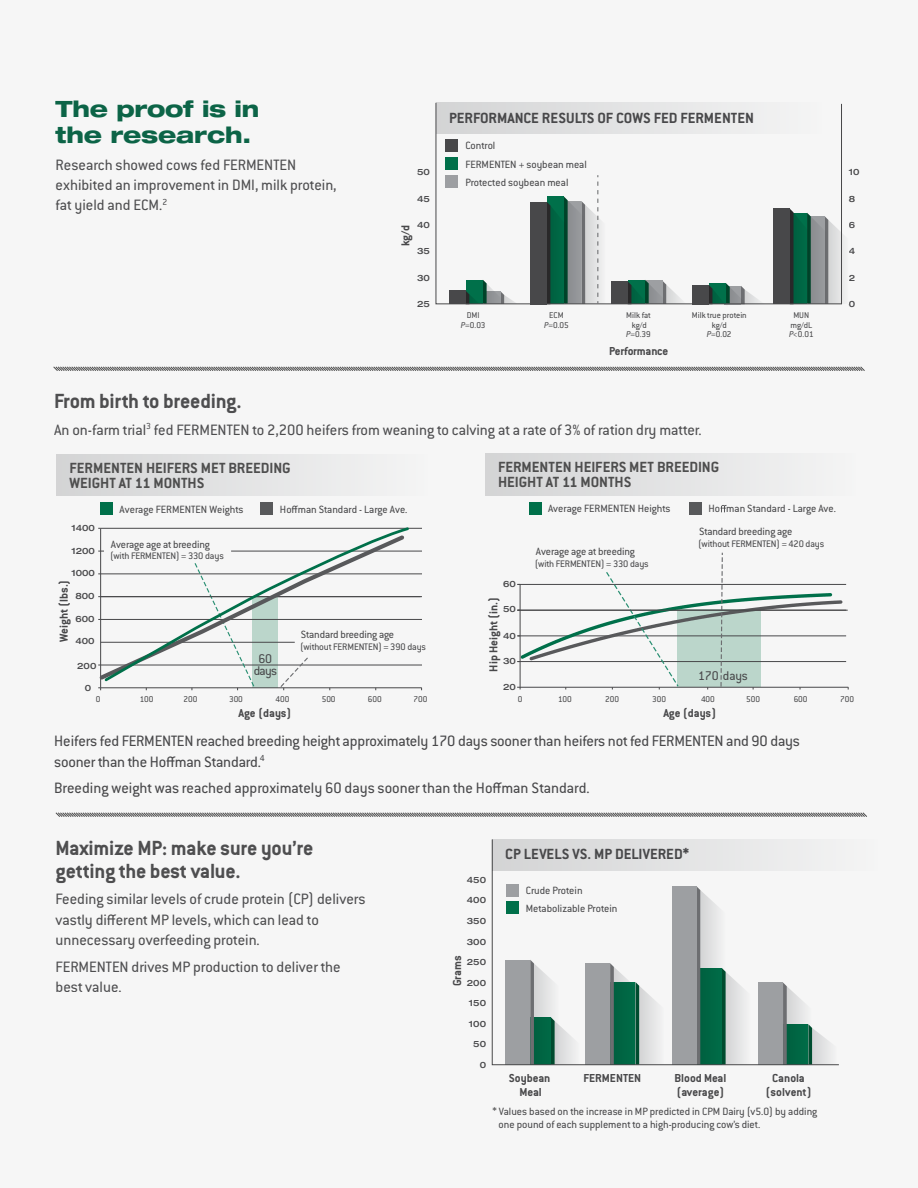
<style>
.page{position:relative;width:918px;height:1188px;background:#f6f6f6}
.page>*{position:absolute;margin:0;border:0;box-sizing:border-box;transform-origin:0 0}
.t1{font:700 22.5px/22.5px "Conduit ITC Std";letter-spacing:-.01em;color:#48484a}
.t2{font:800 expanded 22.5px/25.5px "Helvetica Neue LT Std";letter-spacing:-.01em;color:#006141}
.t3{font:16.5px/20.2px "Conduit ITC Std";color:#48484a}
.t4{font:700 16.2px/14.9px "Conduit ITC Std";color:#4e4e4e}
.t5{font:700 16.2px "Conduit ITC Std";color:#48484a}
.t6{font:13.8px/12px "Conduit ITC Std";letter-spacing:-.01em;color:#48484a;text-align:center}
.t7{font:700 12.75px/13.4px "Conduit ITC Std";color:#48484a;text-align:center}
.t8{font:700 12.75px "Conduit ITC Std";letter-spacing:-.02em;color:#48484a}
.t9{font:11.55px/18.5px "Conduit ITC Std";color:#48484a}
.t10{font:10.35px "Conduit ITC Std";letter-spacing:-.01em;color:#48484a}
.t11{font:9.3px/9.8px "Conduit ITC Std";color:#48484a;text-align:center}
.t12{font:500 expanded 8.7px "Helvetica Neue LT Std";color:#48484a}
.s1{font-style:italic}
</style>
<div class="page">
<svg style="left:53px;top:366px;width:812px;height:5px;background:#a2a2a2"></svg>
<div style="left:253px;top:597px;width:25px;height:91px;background:#bbd6cb"></div>
<hr style="left:101px;top:665px;width:321px;height:1px;background:#48484a">
<hr style="left:101px;top:619px;width:321px;height:1px;background:#48484a">
<hr style="left:101px;top:574px;width:321px;height:1px;background:#48484a">
<hr style="left:231px;top:551px;width:191px;height:1px;background:#48484a">
<hr style="left:101px;top:528px;width:321px;height:1px;background:#48484a">
<div style="left:57px;top:454px;width:370px;height:42px;background:linear-gradient(to right,#d3d4d5,#f4f4f4)"></div>
<hr style="left:100px;top:528px;width:1px;height:160px;background:#48484a">
<hr style="left:101px;top:688px;width:321px;height:1px;background:#48484a">
<svg style="left:192px;top:681px;width:64px;height:9px"></svg>
<svg style="left:279px;top:681px;width:32px;height:9px"></svg>
<hr style="left:101px;top:596px;width:321px;height:1px;background:#48484a">
<div style="left:101px;top:503px;width:12px;height:12px;background:#00704a"></div>
<div style="left:261px;top:503px;width:12px;height:12px;background:#58595b"></div>
<svg style="left:105px;top:527px;width:304px;height:154px"></svg>
<hr style="left:517px;top:661px;width:329px;height:1px;background:#48484a">
<hr style="left:517px;top:636px;width:329px;height:1px;background:#48484a">
<hr style="left:517px;top:610px;width:331px;height:1px;background:#48484a">
<hr style="left:517px;top:584px;width:329px;height:1px;background:#48484a">
<hr style="left:517px;top:687px;width:331px;height:1px;background:#48484a">
<svg style="left:517px;top:552px;width:325px;height:138px"></svg>
<hr style="left:517px;top:610px;width:329px;height:1px;background:#48484a">
<div style="left:485px;top:454px;width:371px;height:42px;background:linear-gradient(to right,#d3d4d5,#f4f4f4)"></div>
<div style="left:529px;top:502px;width:12px;height:12px;background:#00704a"></div>
<div style="left:689px;top:502px;width:12px;height:12px;background:#58595b"></div>
<svg style="left:720px;top:505px;width:7px;height:7px"></svg>
<svg style="left:491px;top:839px;width:348px;height:227px"></svg>
<div style="left:492px;top:839px;width:386px;height:32px;background:linear-gradient(to right,#d3d4d5,#f4f4f4)"></div>
<div style="left:506px;top:884px;width:12px;height:13px;background:#9d9fa2"></div>
<div style="left:506px;top:902px;width:12px;height:12px;background:#00704a"></div>
<svg style="left:55px;top:812px;width:812px;height:5px;background:#a2a2a2"></svg>
<svg style="left:842px;top:234px;width:2px;height:70px"></svg>
<svg style="left:435px;top:102px;width:407px;height:203px"></svg>
<svg style="left:547px;top:175px;width:58px;height:129px"></svg>
<h1 class="t2" style="left:56px;top:96px;width:205px">The proof is in the research.</h1>
<p class="t3" style="left:56px;top:154px;width:283px">Research showed cows fed FERMENTEN exhibited an improvement in DMI, milk protein, fat yield and ECM.<sup>2</sup></p>
<p class="t5" style="left:449px;top:108px;width:306px">PERFORMANCE RESULTS OF COWS FED FERMENTEN</p>
<p class="t12" style="left:417px;top:167px;width:14px">50</p>
<p class="t9" style="left:466px;top:136px;width:123px">Control<br>FERMENTEN + soybean meal<br>Protected soybean meal</p>
<p class="t12" style="left:849px;top:167px;width:12px">10</p>
<p class="t12" style="left:417px;top:193px;width:14px">45</p>
<p class="t12" style="left:417px;top:219px;width:14px">40</p>
<p class="t12" style="left:417px;top:246px;width:14px">35</p>
<p class="t12" style="left:417px;top:272px;width:14px">30</p>
<p class="t7" style="left:398px;top:246px;width:23px;rotate:-90deg">kg/d</p>
<p class="t12" style="left:849px;top:193px;width:8px">8</p>
<p class="t12" style="left:849px;top:219px;width:8px">6</p>
<p class="t12" style="left:849px;top:246px;width:8px">4</p>
<p class="t12" style="left:849px;top:272px;width:8px">2</p>
<p class="t12" style="left:417px;top:299px;width:14px">25</p>
<p class="t12" style="left:849px;top:299px;width:8px">0</p>
<p class="t11" style="left:461px;top:310px;width:26px">DMI<br><span class="s1">P</span>=0.03</p>
<p class="t11" style="left:544px;top:310px;width:26px">ECM<br><span class="s1">P</span>=0.05</p>
<p class="t11" style="left:626px;top:310px;width:26px">Milk fat kg/d<br><span class="s1">P</span>=0.39</p>
<p class="t11" style="left:692px;top:310px;width:56px">Milk true protein kg/d<br><span class="s1">P</span>=0.02</p>
<p class="t11" style="left:789px;top:310px;width:26px">MUN mg/dL<br><span class="s1">P</span>&lt;0.01</p>
<p class="t8" style="left:609px;top:343px;width:61px">Performance</p>
<h1 class="t1" style="left:54px;top:389px;width:189px">From birth to breeding.</h1>
<p class="t3" style="left:54px;top:419px;width:649px">An on-farm trial<sup>3</sup> fed FERMENTEN to 2,200 heifers from weaning to calving at a rate of 3% of ration dry matter.</p>
<p class="t4" style="left:70px;top:460px;width:223px">FERMENTEN HEIFERS MET BREEDING<br>WEIGHT AT 11 MONTHS</p>
<p class="t9" style="left:120px;top:500px;width:125px">Average FERMENTEN Weights</p>
<p class="t9" style="left:280px;top:500px;width:129px">Hoffman Standard - Large Ave.</p>
<p class="t4" style="left:498px;top:459px;width:223px">FERMENTEN HEIFERS MET BREEDING<br>HEIGHT AT 11 MONTHS</p>
<p class="t9" style="left:548px;top:499px;width:124px">Average FERMENTEN Heights</p>
<p class="t9" style="left:708px;top:499px;width:129px">Ho man Standard - Large Ave.</p>
<p class="t12" style="left:71px;top:523px;width:25px">1400</p>
<p class="t12" style="left:71px;top:545px;width:25px">1200</p>
<p class="t12" style="left:71px;top:568px;width:25px">1000</p>
<p class="t9" style="left:111px;top:534px;width:100px">Average age at breeding</p>
<p class="t10" style="left:110px;top:550px;width:115px">(with FERMENTEN) = 330 days</p>
<p class="t9" style="left:536px;top:542px;width:101px">Average age at breeding</p>
<p class="t10" style="left:535px;top:558px;width:115px">(with FERMENTEN) = 330 days</p>
<p class="t9" style="left:699px;top:522px;width:95px">Standard breeding age</p>
<p class="t10" style="left:698px;top:538px;width:128px">(without FERMENTEN) = 420 days</p>
<p class="t7" style="left:57px;top:642px;width:64px;rotate:-90deg">Weight (lbs.)</p>
<p class="t12" style="left:75px;top:591px;width:21px">800</p>
<p class="t12" style="left:75px;top:614px;width:21px">600</p>
<p class="t12" style="left:75px;top:636px;width:21px">400</p>
<p class="t12" style="left:77px;top:660px;width:21px">200</p>
<p class="t6" style="left:254px;top:653px;width:25px">60 days</p>
<p class="t9" style="left:301px;top:625px;width:95px">Standard breeding age</p>
<p class="t10" style="left:300px;top:641px;width:127px">(without FERMENTEN) = 390 days</p>
<p class="t12" style="left:503px;top:579px;width:14px">60</p>
<p class="t7" style="left:487px;top:672px;width:76px;rotate:-90deg">Hip Height (in.)</p>
<p class="t12" style="left:503px;top:604px;width:14px">50</p>
<p class="t12" style="left:503px;top:630px;width:14px">40</p>
<p class="t12" style="left:503px;top:656px;width:14px">30</p>
<p class="t12" style="left:85px;top:682px;width:8px">0</p>
<p class="t12" style="left:503px;top:681px;width:14px">20</p>
<p class="t6" style="left:698px;top:669px;width:51px">170 days</p>
<p class="t11" style="left:96px;top:693px;width:6px">0</p>
<p class="t11" style="left:140px;top:693px;width:15px">100</p>
<p class="t11" style="left:184px;top:693px;width:15px">200</p>
<p class="t11" style="left:229px;top:693px;width:15px">300</p>
<p class="t11" style="left:275px;top:694px;width:15px">400</p>
<p class="t11" style="left:322px;top:693px;width:15px">500</p>
<p class="t11" style="left:368px;top:693px;width:15px">600</p>
<p class="t11" style="left:414px;top:693px;width:15px">700</p>
<p class="t7" style="left:239px;top:706px;width:55px">Age (days)</p>
<p class="t11" style="left:518px;top:694px;width:6px">0</p>
<p class="t11" style="left:558px;top:694px;width:15px">100</p>
<p class="t11" style="left:605px;top:694px;width:15px">200</p>
<p class="t11" style="left:652px;top:694px;width:15px">300</p>
<p class="t11" style="left:701px;top:694px;width:15px">400</p>
<p class="t11" style="left:746px;top:694px;width:15px">500</p>
<p class="t11" style="left:794px;top:694px;width:15px">600</p>
<p class="t11" style="left:840px;top:694px;width:15px">700</p>
<p class="t7" style="left:663px;top:706px;width:55px">Age (days)</p>
<p class="t3" style="left:54px;top:731px;width:747px">Heifers fed FERMENTEN reached breeding height approximately 170 days sooner than heifers not fed FERMENTEN and 90 days sooner than the Hoffman Standard.<sup>4</sup></p>
<p class="t3" style="left:54px;top:778px;width:537px">Breeding weight was reached approximately 60 days sooner than the Hoffman Standard.</p>
<h1 class="t1" style="left:56px;top:836px;width:259px">Maximize MP: make sure you’re getting the best value.</h1>
<p class="t3" style="left:56px;top:889px;width:311px">Feeding similar levels of crude protein (CP) delivers vastly different MP levels, which can lead to unnecessary overfeeding protein.</p>
<p class="t3" style="left:56px;top:956px;width:287px">FERMENTEN drives MP production to deliver the best value.</p>
<p class="t12" style="left:467px;top:874px;width:21px">450</p>
<p class="t12" style="left:467px;top:895px;width:21px">400</p>
<p class="t12" style="left:467px;top:916px;width:21px">350</p>
<p class="t12" style="left:467px;top:957px;width:21px">250</p>
<p class="t12" style="left:467px;top:936px;width:21px">300</p>
<p class="t7" style="left:450px;top:986px;width:32px;rotate:-90deg">Grams</p>
<p class="t12" style="left:467px;top:977px;width:21px">200</p>
<p class="t12" style="left:469px;top:998px;width:19px">150</p>
<p class="t12" style="left:469px;top:1018px;width:19px">100</p>
<p class="t12" style="left:473px;top:1039px;width:14px">50</p>
<p class="t12" style="left:480px;top:1059px;width:8px">0</p>
<p class="t5" style="left:505px;top:845px;width:185px">CP LEVELS VS. MP DELIVERED*</p>
<p class="t9" style="left:526px;top:880px;width:93px">Crude Protein<br>Metabolizable Protein</p>
<p class="t7" style="left:509px;top:1071px;width:43px">Soybean<br>Meal</p>
<p class="t7" style="left:583px;top:1071px;width:59px">FERMENTEN</p>
<p class="t7" style="left:674px;top:1071px;width:53px;text-align:left">Blood Meal (average)</p>
<p class="t7" style="left:765px;top:1071px;width:48px">Canola (solvent)</p>
<p class="t9" style="left:499px;top:1105px;width:320px;line-height:12.8px;text-indent:-6px">* Values based on the increase in MP predicted in CPM Dairy (v5.0) by adding one pound of each supplement to a high-producing cow’s diet.</p>
</div>
